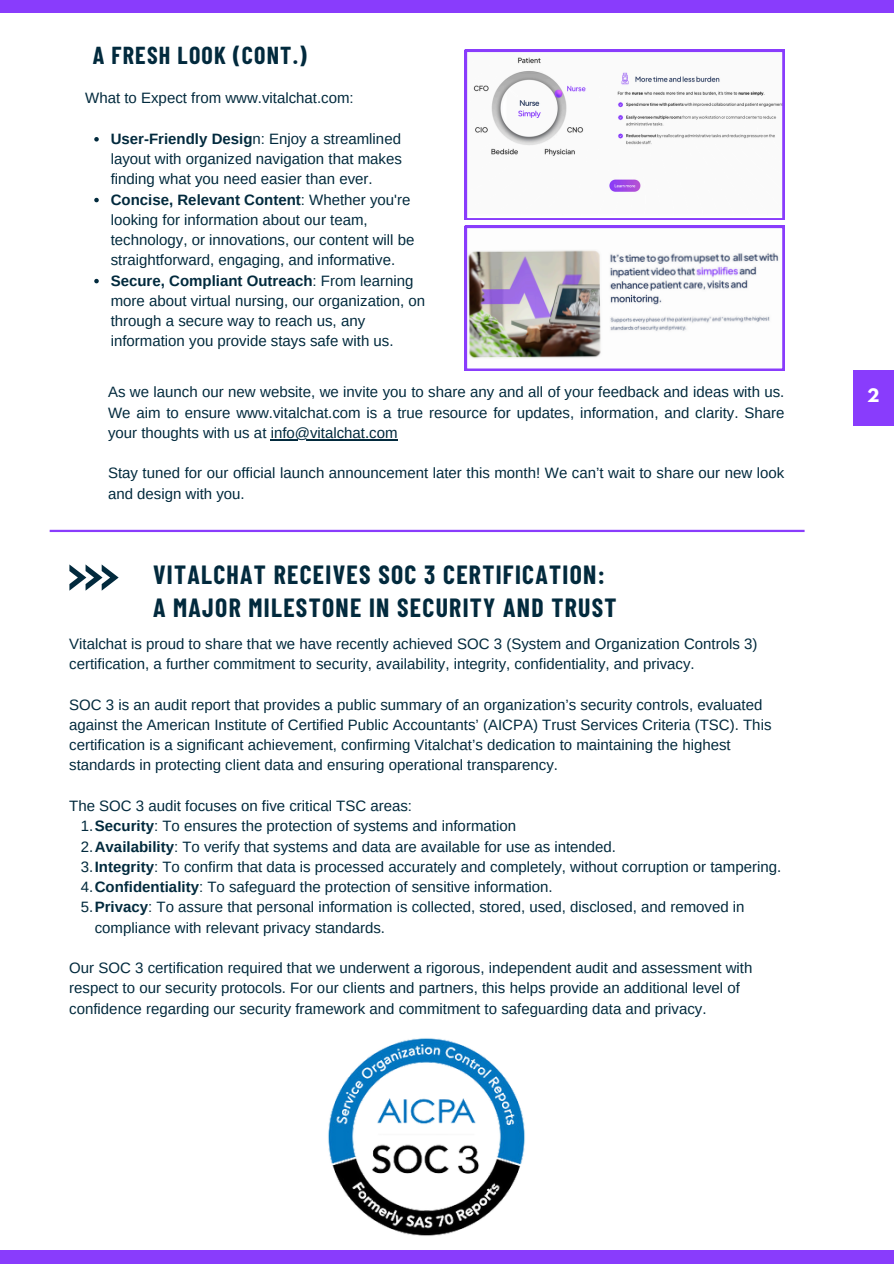
<style>
.page{position:relative;width:894px;height:1264px;background:#fff}
.page>*{position:absolute;margin:0;border:0;box-sizing:border-box;transform-origin:0 0}
.t1{font:700 25.8px/32.8px "Barlow Condensed";letter-spacing:.05em;color:#022a3d}
.t2{font:700 24px "Barlow Condensed";letter-spacing:.05em;color:#022a3d}
.t3{font:700 16.5px "League Spartan";color:#fff}
.t4{font:15px/20.2px "Arimo";color:#022a3d}
.s1{font-weight:700}
</style>
<div class="page">
<svg style="left:69px;top:564px;width:50px;height:26px"></svg>
<div style="left:0;top:0;width:893px;height:13px;background:#893cfc"></div>
<div style="left:0;top:1249px;width:893px;height:14px;background:#893cfc"></div>
<div style="left:853px;top:371px;width:40px;height:55px;background:#893cfc"></div>
<hr style="left:50px;top:530px;width:754px;height:2px;background:#893cfc">
<svg style="left:465px;top:226px;width:319px;height:145px"></svg>
<svg style="left:465px;top:50px;width:319px;height:170px"></svg>
<img style="left:328px;top:1038px;width:197px;height:197px">
<svg style="left:94px;top:137px;width:5px;height:4px"></svg>
<svg style="left:94px;top:198px;width:5px;height:4px"></svg>
<svg style="left:94px;top:279px;width:5px;height:4px"></svg>
<hr style="left:270px;top:439px;width:127px;height:1px;background:#022a3d">
<p class="t2" style="left:93px;top:40px;width:215px">A FRESH LOOK (CONT.)</p>
<p class="t4" style="left:85px;top:88px;width:270px">What to Expect from www.vitalchat.com:</p>
<p class="t4" style="left:111px;top:128px;width:292px;text-align:justify"><span class="s1">User-Friendly Desig</span>n: Enjoy a streamlined layout with organized navigation that makes finding what you need easier than ever.</p>
<p class="t4" style="left:111px;top:189px;width:305px"><span class="s1">Concise, Relevant Content</span>: Whether you're looking for information about our team, technology, or innovations, our content will be straightforward, engaging, and informative.</p>
<p class="t4" style="left:111px;top:270px;width:316px"><span class="s1">Secure, Compliant Outreach</span>: From learning more about virtual nursing, our organization, on through a secure way to reach us, any information you provide stays safe with us.</p>
<p class="t4" style="left:108px;top:382px;width:677px;text-align:justify">As we launch our new website, we invite you to share any and all of your feedback and ideas with us.<br>We aim to ensure www.vitalchat.com is a true resource for updates, information, and clarity. Share your thoughts with us at info@vitalchat.com</p>
<p class="t4" style="left:108px;top:463px;width:677px">Stay tuned for our official launch announcement later this month! We can’t wait to share our new look and design with you.</p>
<p class="t1" style="left:153px;top:557px;width:465px">VITALCHAT RECEIVES SOC 3 CERTIFICATION:<br>A MAJOR MILESTONE IN SECURITY AND TRUST</p>
<p class="t4" style="left:69px;top:633px;width:689px">Vitalchat is proud to share that we have recently achieved SOC 3 (System and Organization Controls 3) certification, a further commitment to security, availability, integrity, confidentiality, and privacy.</p>
<p class="t4" style="left:69px;top:694px;width:703px">SOC 3 is an audit report that provides a public summary of an organization’s security controls, evaluated against the American Institute of Certified Public Accountants’ (AICPA) Trust Services Criteria (TSC). This certification is a significant achievement, confirming Vitalchat’s dedication to maintaining the highest standards in protecting client data and ensuring operational transparency.</p>
<p class="t4" style="left:69px;top:795px;width:344px">The SOC 3 audit focuses on five critical TSC areas:</p>
<p class="t4" style="left:81px;top:816px;width:436px">1.<span class="s1">Security</span>: To ensures the protection of systems and information</p>
<p class="t4" style="left:81px;top:836px;width:536px">2.<span class="s1">Availability</span>: To verify that systems and data are available for use as intended.</p>
<p class="t4" style="left:81px;top:856px;width:701px">3.<span class="s1">Integrity</span>: To confirm that data is processed accurately and completely, without corruption or tampering.</p>
<p class="t4" style="left:81px;top:876px;width:473px">4.<span class="s1">Confidentiality</span>: To safeguard the protection of sensitive information.</p>
<h1 class="t4" style="left:95px;top:897px;width:651px;text-indent:-14px">5.<span class="s1">Privacy</span>: To assure that personal information is collected, stored, used, disclosed, and removed in compliance with relevant privacy standards.</h1>
<p class="t4" style="left:69px;top:957px;width:684px">Our SOC 3 certification required that we underwent a rigorous, independent audit and assessment with respect to our security protocols. For our clients and partners, this helps provide an additional level of confidence regarding our security framework and commitment to safeguarding data and privacy.</p>
<h1 class="t3" style="left:866px;top:387px;width:14px">2</h1>
</div>
